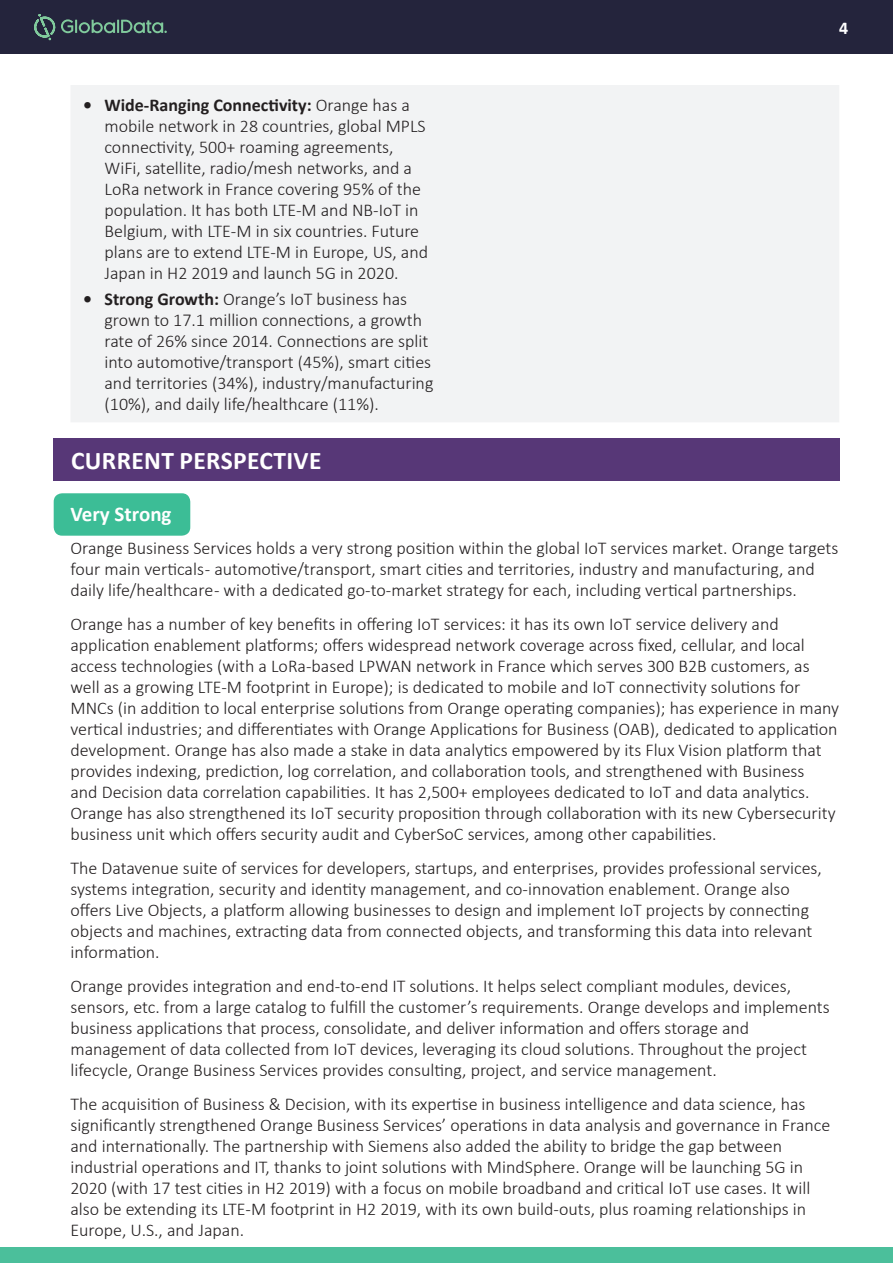
<style>
.page{position:relative;width:893px;height:1263px;background:#fff}
.page>*{position:absolute;margin:0;border:0;box-sizing:border-box;transform-origin:0 0}
.t1{font:700 25.5px "Calibri";letter-spacing:.015em;color:#fff}
.Body{font:700 21px "Calibri";color:#fff}
.Body-2{font:300 18px/21px "Calibri";color:#231f20}
.t2{font:700 18px "Calibri";color:#fff}
.s1{font-weight:700}
</style>
<div class="page">
<div style="left:0;top:1247px;width:893px;height:16px;background:#4bbf9b"></div>
<div style="left:0;top:0;width:893px;height:54px;background:#24243c"></div>
<svg style="left:34px;top:14px;width:133px;height:26px"></svg>
<div style="left:54px;top:493px;width:136px;height:43px;background:#3cbd96;border-radius:9px"></div>
<div style="left:71px;top:85px;width:768px;height:337px;background:#f2f3f4"></div>
<div style="left:53px;top:438px;width:786px;height:42px;background:#573777"></div>
<p class="t2" style="left:839px;top:15px;width:11px">4</p>
<p class="Body-2" style="left:104px;top:95px;width:325px;text-indent:-21px"><span class="s1">• Wide-Ranging Connectivity:</span> Orange has a mobile network in 28 countries, global MPLS connectivity, 500+ roaming agreements, WiFi, satellite, radio/mesh networks, and a LoRa network in France covering 95% of the population. It has both LTE-M and NB-IoT in Belgium, with LTE-M in six countries. Future plans are to extend LTE-M in Europe, US, and Japan in H2 2019 and launch 5G in 2020.</p>
<p class="Body-2" style="left:104px;top:288px;width:330px;text-indent:-21px"><span class="s1">• Strong Growth:</span> Orange’s IoT business has grown to 17.1 million connections, a growth rate of 26% since 2014. Connections are split into automotive/transport (45%), smart cities and territories (34%), industry/manufacturing (10%), and daily life/healthcare (11%).</p>
<p class="t1" style="left:71px;top:442px;width:252px">CURRENT PERSPECTIVE</p>
<p class="Body" style="left:70px;top:499px;width:103px">Very Strong</p>
<p class="Body-2" style="left:70px;top:538px;width:769px">Orange Business Services holds a very strong position within the global IoT services market. Orange targets four main verticals - automotive/transport, smart cities and territories, industry and manufacturing, and daily life/healthcare - with a dedicated go-to-market strategy for each, including vertical partnerships.</p>
<p class="Body-2" style="left:70px;top:614px;width:770px">Orange has a number of key benefits in offering IoT services: it has its own IoT service delivery and application enablement platforms; offers widespread network coverage across fixed, cellular, and local access technologies (with a LoRa-based LPWAN network in France which serves 300 B2B customers, as well as a growing LTE-M footprint in Europe); is dedicated to mobile and IoT connectivity solutions for MNCs (in addition to local enterprise solutions from Orange operating companies); has experience in many vertical industries; and differentiates with Orange Applications for Business (OAB), dedicated to application development. Orange has also made a stake in data analytics empowered by its Flux Vision platform that provides indexing, prediction, log correlation, and collaboration tools, and strengthened with Business<br>and Decision data correlation capabilities. It has 2,500+ employees dedicated to IoT and data analytics.<br>Orange has also strengthened its IoT security proposition through collaboration with its new Cybersecurity business unit which offers security audit and CyberSoC services, among other capabilities.</p>
<p class="Body-2" style="left:70px;top:857px;width:753px">The Datavenue suite of services for developers, startups, and enterprises, provides professional services, systems integration, security and identity management, and co-innovation enablement. Orange also offers Live Objects, a platform allowing businesses to design and implement IoT projects by connecting objects and machines, extracting data from connected objects, and transforming this data into relevant information.</p>
<p class="Body-2" style="left:70px;top:975px;width:761px">Orange provides integration and end-to-end IT solutions. It helps select compliant modules, devices, sensors, etc. from a large catalog to fulfill the customer’s requirements. Orange develops and implements business applications that process, consolidate, and deliver information and offers storage and management of data collected from IoT devices, leveraging its cloud solutions. Throughout the project lifecycle, Orange Business Services provides consulting, project, and service management.</p>
<p class="Body-2" style="left:70px;top:1093px;width:761px">The acquisition of Business &amp; Decision, with its expertise in business intelligence and data science, has significantly strengthened Orange Business Services’ operations in data analysis and governance in France and internationally. The partnership with Siemens also added the ability to bridge the gap between industrial operations and IT, thanks to joint solutions with MindSphere. Orange will be launching 5G in 2020 (with 17 test cities in H2 2019) with a focus on mobile broadband and critical IoT use cases. It will also be extending its LTE-M footprint in H2 2019, with its own build-outs, plus roaming relationships in Europe, U.S., and Japan.</p>
</div>
